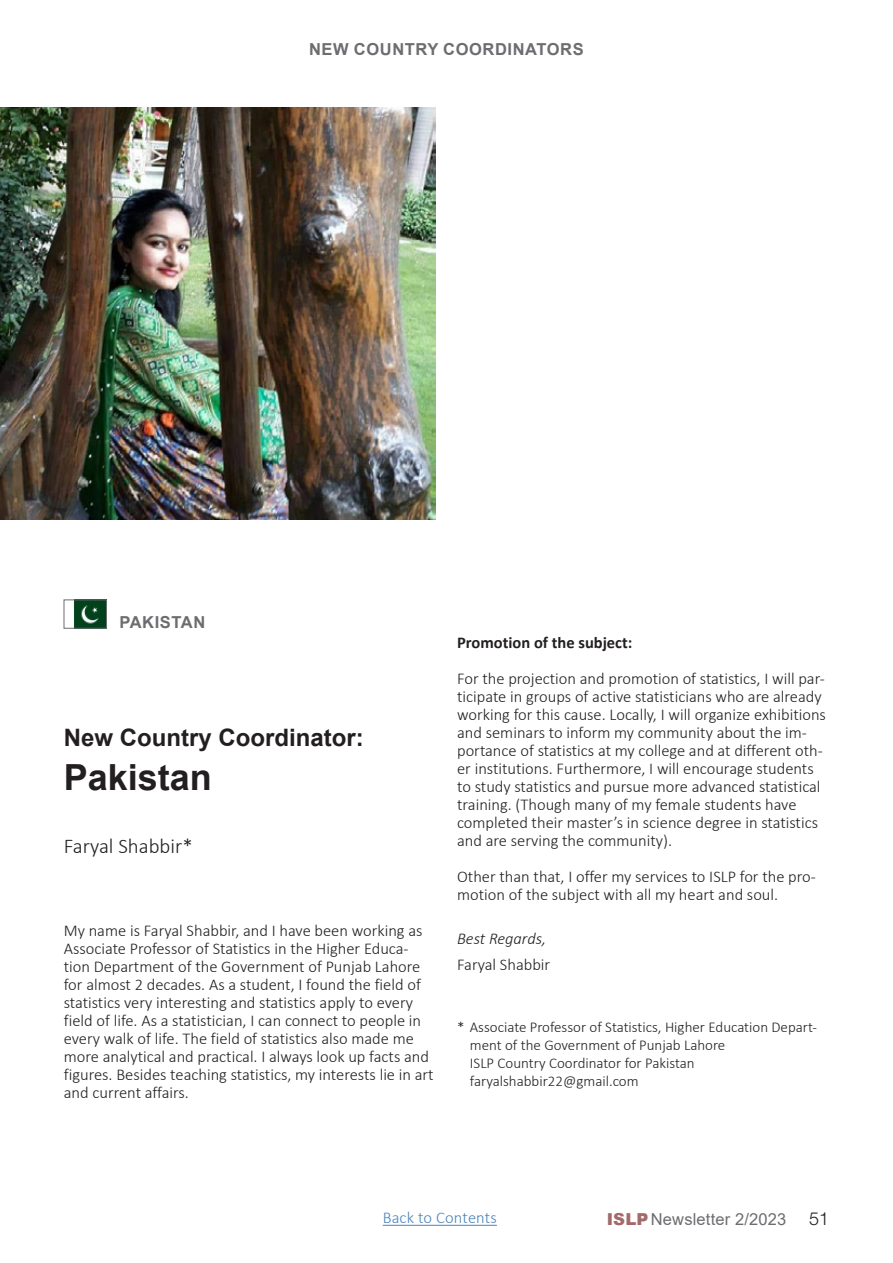
<style>
.page{position:relative;width:893px;height:1263px;background:#fff}
.page>*{position:absolute;margin:0;border:0;box-sizing:border-box;transform-origin:0 0}
.otsikko1_sivunro_sisluun{font:700 36px "Arial";color:#231f20}
.otsikko_pienet_jutut_sisluun{font:700 24px "Arial";color:#231f20}
.kirjoittaja_sisluun{font:300 21px "Calibri";color:#231f20}
.t1{font:300 18px "Helvetica Neue LT Std";color:#231f20}
.Leipis{font:300 16.5px/18px "Calibri";color:#231f20}
.VINJETTITEKSTI_ei_näy_sislussa_center{font:700 16.5px "Arial";letter-spacing:.035em;color:#6c6d70}
.Leipis-2{font:700 16.5px "Calibri";color:#231f20}
.t2{font:16.5px "Arial";letter-spacing:.01em;color:#6c6d70}
.t3{font:300 16.5px "Calibri";letter-spacing:.01em;color:#4d84bb}
.Leipis-3{font:italic 300 16.5px "Calibri";color:#231f20}
.maat{font:700 16.5px "Arial";letter-spacing:.035em;color:#6c6d70}
.kirjoittajan_tiedot_lopussa{font:300 15px/18px "Calibri";color:#231f20}
.s1{font-weight:900;color:#a46a6b}
</style>
<div class="page">
<hr style="left:383px;top:1225px;width:114px;height:1px;background:#4d84bb">
<img style="left:73px;top:602px;width:32px;height:24px">
<img style="left:0;top:107px;width:436px;height:413px">
<p class="VINJETTITEKSTI_ei_näy_sislussa_center" style="left:309px;top:37px;width:276px">NEW COUNTRY COORDINATORS</p>
<p class="maat" style="left:119px;top:611px;width:87px">PAKISTAN</p>
<p class="otsikko_pienet_jutut_sisluun" style="left:64px;top:721px;width:302px">New Country Coordinator:</p>
<p class="otsikko1_sivunro_sisluun" style="left:64px;top:751px;width:150px">Pakistan</p>
<p class="kirjoittaja_sisluun" style="left:64px;top:833px;width:131px">Faryal Shabbir*</p>
<p class="Leipis" style="left:64px;top:921px;width:371px">My name is Faryal Shabbir, and I have been working as Associate Professor of Statistics in the Higher Educa&shy;tion Department of the Government of Punjab Lahore for almost 2 decades. As a student, I found the field of statistics very interesting and statistics apply to every field of life. As a statistician, I can connect to people in every walk of life. The field of statistics also made me more analytical and practical. I always look up facts and figures. Besides teaching statistics, my interests lie in art and current affairs.</p>
<p class="Leipis-2" style="left:457px;top:631px;width:177px">Promotion of the subject:</p>
<p class="Leipis" style="left:457px;top:669px;width:370px">For the projection and promotion of statistics, I will par&shy;ticipate in groups of active statisticians who are already working for this cause. Locally, I will organize exhibitions and seminars to inform my community about the im&shy;portance of statistics at my college and at different oth&shy;er institutions. Furthermore, I will encourage students to study statistics and pursue more advanced statistical training. (Though many of my female students have completed their master’s in science degree in statistics and are serving the community).</p>
<p class="Leipis" style="left:457px;top:867px;width:360px">Other than that, I offer my services to ISLP for the pro&shy;motion of the subject with all my heart and soul.</p>
<p class="Leipis-3" style="left:457px;top:928px;width:91px">Best Regards,</p>
<p class="Leipis" style="left:457px;top:955px;width:95px">Faryal Shabbir</p>
<p class="kirjoittajan_tiedot_lopussa" style="left:470px;top:1017px;width:349px;text-indent:-13px">* Associate Professor of Statistics, Higher Education Depart&shy;ment of the Government of Punjab Lahore</p>
<p class="kirjoittajan_tiedot_lopussa" style="left:470px;top:1053px;width:226px">ISLP Country Coordinator for Pakistan</p>
<p class="kirjoittajan_tiedot_lopussa" style="left:470px;top:1071px;width:170px">faryalshabbir22@gmail.com</p>
<p class="t3" style="left:383px;top:1207px;width:116px">Back to Contents</p>
<p class="t2" style="left:607px;top:1207px;width:181px"><span class="s1">ISLP</span> Newsletter 2/2023</p>
<p class="t1" style="left:809px;top:1207px;width:22px">51</p>
</div>
